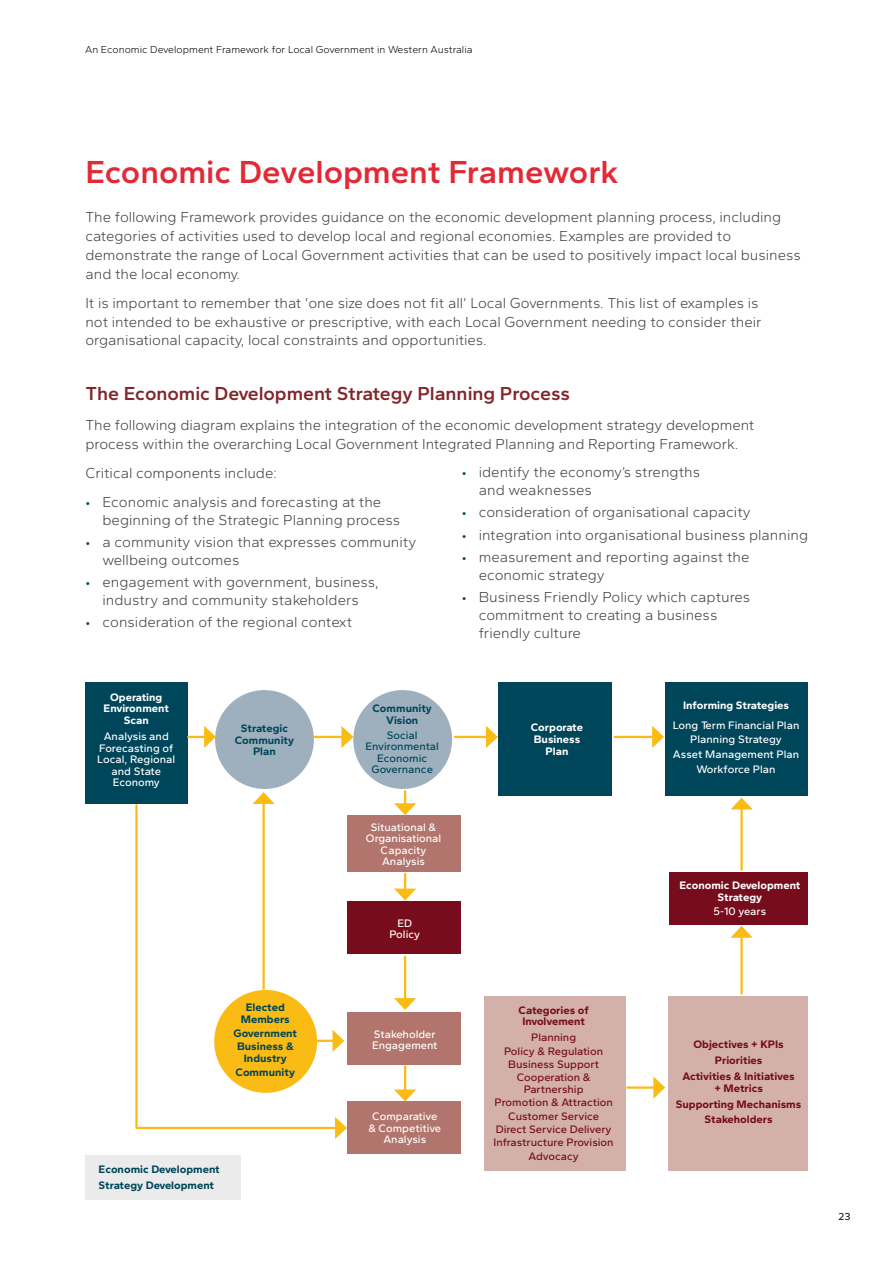
<style>
.page{position:relative;width:893px;height:1263px;background:#fff}
.page>*{position:absolute;margin:0;border:0;box-sizing:border-box;transform-origin:0 0}
.t1{font:33px "Gantari";letter-spacing:-.005em;color:#e22a36}
.t2{font:19.5px "Gantari";letter-spacing:-.005em;color:#81262a}
.t3{font:15px/18px "Gantari";letter-spacing:-.005em;color:#414042}
.t4{font:11.25px/11.6px "Gantari";color:#fff;text-align:center}
.t5{font:11.25px/13.4px "Gantari";color:#760c1c;text-align:center}
.t6{font:11.25px/11.6px "Gantari";color:#00465b;text-align:center}
.t7{font:10.5px "Gantari";color:#000}
.s1{font-size:12px;color:#00465b}
</style>
<div class="page">
<div style="left:85px;top:682px;width:102px;height:122px;background:#00465b"></div>
<div style="left:665px;top:682px;width:143px;height:113px;background:#00465b"></div>
<div style="left:498px;top:682px;width:113px;height:113px;background:#00465b"></div>
<div style="left:485px;top:996px;width:141px;height:174px;background:#d3b0a9"></div>
<div style="left:668px;top:996px;width:140px;height:174px;background:#d3b0a9"></div>
<div style="left:347px;top:815px;width:113px;height:57px;background:#b1756d"></div>
<div style="left:347px;top:901px;width:113px;height:53px;background:#760c1c"></div>
<div style="left:669px;top:872px;width:139px;height:52px;background:#760c1c"></div>
<div style="left:347px;top:1012px;width:113px;height:53px;background:#b1756d"></div>
<div style="left:347px;top:1101px;width:113px;height:53px;background:#b1756d"></div>
<div style="left:85px;top:1155px;width:155px;height:44px;background:#ebebec"></div>
<div style="left:215px;top:690px;width:99px;height:99px;background:#9eb0bd;border-radius:50%"></div>
<div style="left:353px;top:690px;width:99px;height:99px;background:#9eb0bd;border-radius:50%"></div>
<svg style="left:135px;top:803px;width:200px;height:327px"></svg>
<svg style="left:335px;top:1117px;width:12px;height:22px"></svg>
<svg style="left:394px;top:791px;width:22px;height:24px"></svg>
<svg style="left:394px;top:874px;width:22px;height:26px"></svg>
<hr style="left:404px;top:957px;width:2px;height:45px;background:#fabb14">
<svg style="left:394px;top:998px;width:22px;height:12px"></svg>
<hr style="left:404px;top:1066px;width:2px;height:28px;background:#fabb14">
<svg style="left:394px;top:1089px;width:22px;height:12px"></svg>
<hr style="left:262px;top:800px;width:3px;height:189px;background:#fabb14">
<svg style="left:253px;top:792px;width:22px;height:12px"></svg>
<hr style="left:311px;top:1040px;width:26px;height:2px;background:#fabb14">
<svg style="left:332px;top:1030px;width:12px;height:22px"></svg>
<hr style="left:188px;top:736px;width:20px;height:2px;background:#fabb14">
<svg style="left:204px;top:726px;width:12px;height:22px"></svg>
<hr style="left:314px;top:736px;width:32px;height:2px;background:#fabb14">
<svg style="left:341px;top:726px;width:12px;height:22px"></svg>
<hr style="left:455px;top:736px;width:35px;height:2px;background:#fabb14">
<svg style="left:486px;top:726px;width:12px;height:22px"></svg>
<hr style="left:614px;top:736px;width:42px;height:2px;background:#fabb14">
<svg style="left:652px;top:726px;width:12px;height:22px"></svg>
<hr style="left:627px;top:1086px;width:30px;height:3px;background:#fabb14">
<svg style="left:653px;top:1076px;width:12px;height:23px"></svg>
<hr style="left:740px;top:933px;width:3px;height:60px;background:#fabb14">
<svg style="left:730px;top:926px;width:23px;height:12px"></svg>
<hr style="left:740px;top:805px;width:3px;height:65px;background:#fabb14">
<svg style="left:731px;top:797px;width:21px;height:12px"></svg>
<p class="t7" style="left:85px;top:42px;width:389px">An Economic Development Framework for Local Government in Western Australia</p>
<h1 class="t1" style="left:85px;top:151px;width:534px">Economic Development Framework</h1>
<p class="t3" style="left:85px;top:208px;width:717px;line-height:18.8px">The following Framework provides guidance on the economic development planning process, including categories of activities used to develop local and regional economies. Examples are provided to demonstrate the range of Local Government activities that can be used to positively impact local business and the local economy.</p>
<p class="t3" style="left:85px;top:293px;width:678px;line-height:18.8px">It is important to remember that ‘one size does not fit all’ Local Governments. This list of examples is not intended to be exhaustive or prescriptive, with each Local Government needing to consider their organisational capacity, local constraints and opportunities.</p>
<h2 class="t2" style="left:85px;top:381px;width:486px">The Economic Development Strategy Planning Process</h2>
<p class="t3" style="left:85px;top:415px;width:670px;line-height:18.8px">The following diagram explains the integration of the economic development strategy development process within the overarching Local Government Integrated Planning and Reporting Framework.</p>
<p class="t3" style="left:85px;top:463px;width:193px">Critical components include:</p>
<p class="t3" style="left:102px;top:492px;width:299px;text-indent:-17px"><span class="s1">•</span> Economic analysis and forecasting at the beginning of the Strategic Planning process</p>
<p class="t3" style="left:102px;top:532px;width:315px;text-indent:-17px"><span class="s1">•</span> a community vision that expresses community wellbeing outcomes</p>
<p class="t3" style="left:85px;top:573px;width:295px;text-align:center"><span class="s1">•</span> engagement with government, business, industry and community stakeholders</p>
<p class="t3" style="left:85px;top:613px;width:268px"><span class="s1">•</span> consideration of the regional context</p>
<p class="t3" style="left:479px;top:463px;width:223px;text-indent:-17px"><span class="s1">•</span> identify the economy’s strengths and weaknesses</p>
<p class="t3" style="left:462px;top:503px;width:291px"><span class="s1">•</span> consideration of organisational capacity</p>
<p class="t3" style="left:462px;top:525px;width:348px"><span class="s1">•</span> integration into organisational business planning</p>
<p class="t3" style="left:479px;top:547px;width:272px;text-indent:-17px"><span class="s1">•</span> measurement and reporting against the economic strategy</p>
<p class="t3" style="left:479px;top:588px;width:273px;text-indent:-17px"><span class="s1">•</span> Business Friendly Policy which captures commitment to creating a business friendly culture</p>
<p class="t4" style="left:104px;top:691px;width:67px">Operating<br>Environment<br>Scan</p>
<p class="t4" style="left:97px;top:730px;width:79px">Analysis and<br>Forecasting of<br>Local, Regional and State<br>Economy</p>
<p class="t6" style="left:235px;top:722px;width:61px">Strategic<br>Community<br>Plan</p>
<p class="t6" style="left:241px;top:1001px;width:50px">Elected<br>Members</p>
<p class="t6" style="left:234px;top:1026px;width:65px;line-height:13.8px">Government<br>Business &amp;</p>
<p class="t6" style="left:236px;top:1051px;width:61px;line-height:13.8px">Industry<br>Community</p>
<p class="t6" style="left:99px;top:1161px;width:123px;line-height:15.9px;text-align:left">Economic Development<br>Strategy Development</p>
<p class="t6" style="left:373px;top:702px;width:61px">Community<br>Vision</p>
<p class="t6" style="left:365px;top:729px;width:75px">Social<br>Environmental<br>Economic<br>Governance</p>
<p class="t4" style="left:531px;top:722px;width:54px">Corporate<br>Business<br>Plan</p>
<p class="t4" style="left:366px;top:821px;width:77px">Situational &amp;<br>Organisational<br>Capacity<br>Analysis</p>
<p class="t4" style="left:390px;top:917px;width:32px">ED<br>Policy</p>
<p class="t4" style="left:372px;top:1028px;width:67px;text-align:left">Stakeholder<br>Engagement</p>
<p class="t4" style="left:368px;top:1110px;width:74px">Comparative &amp; Competitive<br>Analysis</p>
<p class="t5" style="left:518px;top:1004px;width:72px;line-height:11.6px">Categories of<br>Involvement</p>
<p class="t5" style="left:504px;top:1030px;width:100px">Planning<br>Policy &amp; Regulation<br>Business Support<br>Cooperation &amp;</p>
<p class="t5" style="left:494px;top:1082px;width:122px">Partnership<br>Promotion &amp; Attraction<br>Customer Service<br>Direct Service Delivery<br>Infrastructure Provision<br>Advocacy</p>
<p class="t4" style="left:673px;top:694px;width:128px;line-height:20.1px">Informing Strategies<br>Long Term Financial Plan</p>
<p class="t4" style="left:673px;top:732px;width:128px;line-height:14.9px">Planning Strategy<br>Asset Management Plan<br>Workforce Plan</p>
<p class="t4" style="left:679px;top:879px;width:123px">Economic Development<br>Strategy</p>
<p class="t4" style="left:713px;top:905px;width:54px">5-10 years</p>
<p class="t5" style="left:683px;top:1036px;width:113px;line-height:15.9px">Objectives + KPIs<br>Priorities<br>Activities &amp; Initiatives</p>
<p class="t5" style="left:676px;top:1080px;width:127px;line-height:15.9px">+ Metrics<br>Supporting Mechanisms<br>Stakeholders</p>
<p class="t7" style="left:839px;top:1210px;width:13px">23</p>
</div>
